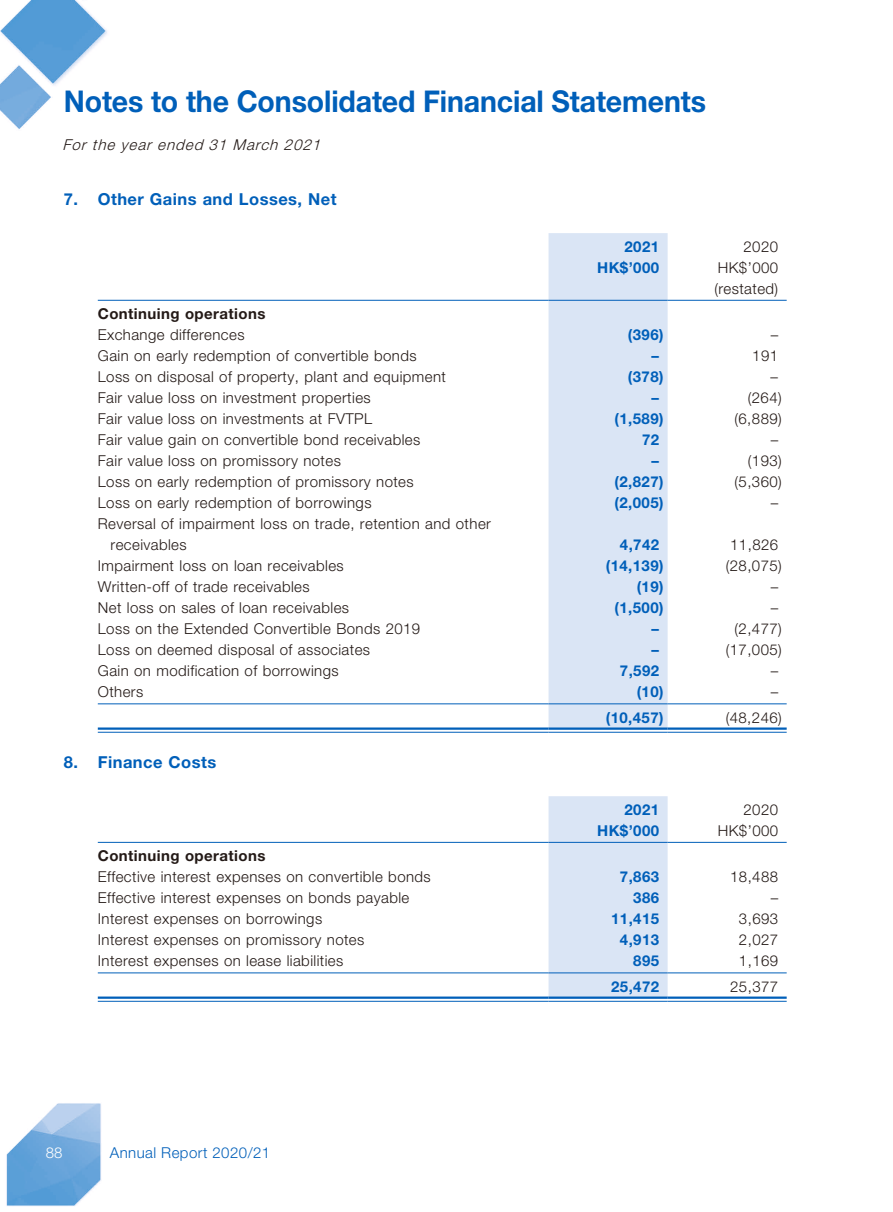
<style>
.page{position:relative;width:893px;height:1212px;background:#fff}
.page>*{position:absolute;margin:0;border:0;box-sizing:border-box;transform-origin:0 0}
.t1{font:700 30px "Helvetica Neue LT Std";letter-spacing:-.005em;color:#005fb9;scale:.95 1}
.t2{font:700 16.5px "Helvetica Neue LT Std";letter-spacing:.03em;color:#005fb9}
.t3{font:300 15px/21px "Helvetica Neue LT Std";letter-spacing:.03em;color:#231916}
.t4{font:700 15px "Helvetica Neue LT Std";letter-spacing:.03em;color:#005fb9}
.t5{font:700 15px "Helvetica Neue LT Std";letter-spacing:.03em;color:#231916}
.t6{font:italic 300 15px "Helvetica Neue LT Std";color:#231916}
.t7{font:300 15px "Helvetica Neue LT Std";letter-spacing:.03em;color:#005fb9}
.t8{font:300 15px "Helvetica Neue LT Std";color:#fff}
</style>
<div class="page">
<img style="left:0;top:0;width:787px;height:1206px">
<div style="left:549px;top:233px;width:119px;height:494px;background:#dae5f5"></div>
<hr style="left:98px;top:300px;width:451px;height:1px;background:#005fb9">
<hr style="left:549px;top:300px;width:119px;height:1px;background:#005fb9">
<hr style="left:668px;top:300px;width:119px;height:1px;background:#005fb9">
<hr style="left:98px;top:703px;width:451px;height:1px;background:#005fb9">
<hr style="left:549px;top:703px;width:119px;height:1px;background:#005fb9">
<hr style="left:668px;top:703px;width:119px;height:1px;background:#005fb9">
<hr style="left:98px;top:727px;width:451px;height:3px;background:#005fb9">
<hr style="left:98px;top:732px;width:451px;height:1px;background:#005fb9">
<hr style="left:549px;top:727px;width:119px;height:3px;background:#005fb9">
<hr style="left:549px;top:732px;width:119px;height:1px;background:#005fb9">
<hr style="left:668px;top:727px;width:119px;height:3px;background:#005fb9">
<hr style="left:668px;top:732px;width:119px;height:1px;background:#005fb9">
<div style="left:549px;top:796px;width:119px;height:200px;background:#dae5f5"></div>
<hr style="left:98px;top:842px;width:451px;height:1px;background:#005fb9">
<hr style="left:549px;top:842px;width:119px;height:1px;background:#005fb9">
<hr style="left:668px;top:842px;width:119px;height:1px;background:#005fb9">
<hr style="left:98px;top:972px;width:451px;height:1px;background:#005fb9">
<hr style="left:549px;top:972px;width:119px;height:1px;background:#005fb9">
<hr style="left:668px;top:972px;width:119px;height:1px;background:#005fb9">
<hr style="left:98px;top:996px;width:451px;height:3px;background:#005fb9">
<hr style="left:98px;top:1001px;width:451px;height:1px;background:#005fb9">
<hr style="left:549px;top:996px;width:119px;height:3px;background:#005fb9">
<hr style="left:549px;top:1001px;width:119px;height:1px;background:#005fb9">
<hr style="left:668px;top:996px;width:119px;height:3px;background:#005fb9">
<hr style="left:668px;top:1001px;width:119px;height:1px;background:#005fb9">
<h1 class="t1" style="left:64px;top:83px;width:677px">Notes to the Consolidated Financial Statements</h1>
<p class="t6" style="left:62px;top:135px;width:264px">For the year ended 31 March 2021</p>
<p class="t2" style="left:64px;top:189px;width:274px">7. Other Gains and Losses, Net</p>
<p class="t4" style="left:624px;top:237px;width:36px">2021</p>
<p class="t3" style="left:743px;top:235px;width:36px">2020</p>
<p class="t4" style="left:597px;top:258px;width:63px">HK$’000</p>
<p class="t3" style="left:714px;top:256px;width:65px">HK$’000 (restated)</p>
<p class="t5" style="left:98px;top:304px;width:169px">Continuing operations</p>
<p class="t3" style="left:98px;top:324px;width:148px">Exchange differences</p>
<p class="t4" style="left:628px;top:325px;width:37px">(396)</p>
<p class="t3" style="left:771px;top:324px;width:9px">–</p>
<p class="t3" style="left:98px;top:345px;width:320px">Gain on early redemption of convertible bonds</p>
<p class="t4" style="left:652px;top:346px;width:9px">–</p>
<p class="t3" style="left:752px;top:345px;width:27px">191</p>
<p class="t3" style="left:98px;top:366px;width:350px">Loss on disposal of property, plant and equipment</p>
<p class="t4" style="left:628px;top:367px;width:37px">(378)</p>
<p class="t3" style="left:771px;top:366px;width:9px">–</p>
<p class="t3" style="left:98px;top:387px;width:274px">Fair value loss on investment properties</p>
<p class="t4" style="left:652px;top:388px;width:9px">–</p>
<p class="t3" style="left:748px;top:387px;width:35px">(264)</p>
<p class="t3" style="left:98px;top:408px;width:276px">Fair value loss on investments at FVTPL</p>
<p class="t4" style="left:615px;top:409px;width:50px">(1,589)</p>
<p class="t3" style="left:734px;top:408px;width:49px">(6,889)</p>
<p class="t3" style="left:98px;top:429px;width:324px">Fair value gain on convertible bond receivables</p>
<p class="t4" style="left:642px;top:430px;width:19px">72</p>
<p class="t3" style="left:771px;top:429px;width:9px">–</p>
<p class="t3" style="left:98px;top:450px;width:245px">Fair value loss on promissory notes</p>
<p class="t4" style="left:652px;top:451px;width:9px">–</p>
<p class="t3" style="left:748px;top:450px;width:35px">(193)</p>
<p class="t3" style="left:98px;top:471px;width:317px">Loss on early redemption of promissory notes</p>
<p class="t4" style="left:615px;top:472px;width:50px">(2,827)</p>
<p class="t3" style="left:734px;top:471px;width:49px">(5,360)</p>
<p class="t3" style="left:98px;top:492px;width:275px">Loss on early redemption of borrowings</p>
<p class="t4" style="left:615px;top:493px;width:50px">(2,005)</p>
<p class="t3" style="left:771px;top:492px;width:9px">–</p>
<p class="t3" style="left:111px;top:513px;width:382px;text-indent:-13px">Reversal of impairment loss on trade, retention and other receivables</p>
<p class="t4" style="left:620px;top:535px;width:41px">4,742</p>
<p class="t3" style="left:730px;top:534px;width:49px">11,826</p>
<p class="t3" style="left:98px;top:555px;width:247px">Impairment loss on loan receivables</p>
<p class="t4" style="left:606px;top:556px;width:59px">(14,139)</p>
<p class="t3" style="left:726px;top:555px;width:58px">(28,075)</p>
<p class="t3" style="left:98px;top:576px;width:213px">Written-off of trade receivables</p>
<p class="t4" style="left:637px;top:577px;width:28px">(19)</p>
<p class="t3" style="left:771px;top:576px;width:9px">–</p>
<p class="t3" style="left:98px;top:597px;width:253px">Net loss on sales of loan receivables</p>
<p class="t4" style="left:615px;top:598px;width:50px">(1,500)</p>
<p class="t3" style="left:771px;top:597px;width:9px">–</p>
<p class="t3" style="left:98px;top:618px;width:324px">Loss on the Extended Convertible Bonds 2019</p>
<p class="t4" style="left:652px;top:619px;width:9px">–</p>
<p class="t3" style="left:734px;top:618px;width:49px">(2,477)</p>
<p class="t3" style="left:98px;top:639px;width:274px">Loss on deemed disposal of associates</p>
<p class="t4" style="left:652px;top:640px;width:9px">–</p>
<p class="t3" style="left:726px;top:639px;width:58px">(17,005)</p>
<p class="t3" style="left:98px;top:660px;width:242px">Gain on modification of borrowings</p>
<p class="t4" style="left:620px;top:661px;width:41px">7,592</p>
<p class="t3" style="left:771px;top:660px;width:9px">–</p>
<p class="t3" style="left:98px;top:681px;width:47px">Others</p>
<p class="t4" style="left:637px;top:682px;width:28px">(10)</p>
<p class="t3" style="left:771px;top:681px;width:9px">–</p>
<p class="t4" style="left:606px;top:708px;width:59px">(10,457)</p>
<p class="t3" style="left:726px;top:706px;width:58px">(48,246)</p>
<p class="t2" style="left:64px;top:752px;width:154px">8. Finance Costs</p>
<p class="t4" style="left:624px;top:800px;width:36px">2021</p>
<p class="t3" style="left:743px;top:798px;width:36px">2020</p>
<p class="t4" style="left:597px;top:821px;width:63px">HK$’000</p>
<p class="t3" style="left:718px;top:819px;width:62px">HK$’000</p>
<p class="t5" style="left:98px;top:846px;width:169px">Continuing operations</p>
<p class="t3" style="left:98px;top:866px;width:334px">Effective interest expenses on convertible bonds</p>
<p class="t4" style="left:620px;top:867px;width:41px">7,863</p>
<p class="t3" style="left:730px;top:866px;width:49px">18,488</p>
<p class="t3" style="left:98px;top:887px;width:313px">Effective interest expenses on bonds payable</p>
<p class="t4" style="left:633px;top:888px;width:27px">386</p>
<p class="t3" style="left:771px;top:887px;width:9px">–</p>
<p class="t3" style="left:98px;top:908px;width:226px">Interest expenses on borrowings</p>
<p class="t4" style="left:611px;top:909px;width:49px">11,415</p>
<p class="t3" style="left:739px;top:908px;width:41px">3,693</p>
<p class="t3" style="left:98px;top:929px;width:268px">Interest expenses on promissory notes</p>
<p class="t4" style="left:620px;top:930px;width:41px">4,913</p>
<p class="t3" style="left:739px;top:929px;width:41px">2,027</p>
<p class="t3" style="left:98px;top:950px;width:247px">Interest expenses on lease liabilities</p>
<p class="t4" style="left:633px;top:951px;width:27px">895</p>
<p class="t3" style="left:739px;top:950px;width:41px">1,169</p>
<p class="t4" style="left:611px;top:977px;width:49px">25,472</p>
<p class="t3" style="left:730px;top:975px;width:49px">25,377</p>
<p class="t8" style="left:46px;top:1143px;width:18px">88</p>
<p class="t7" style="left:110px;top:1143px;width:162px">Annual Report 2020/21</p>
</div>
